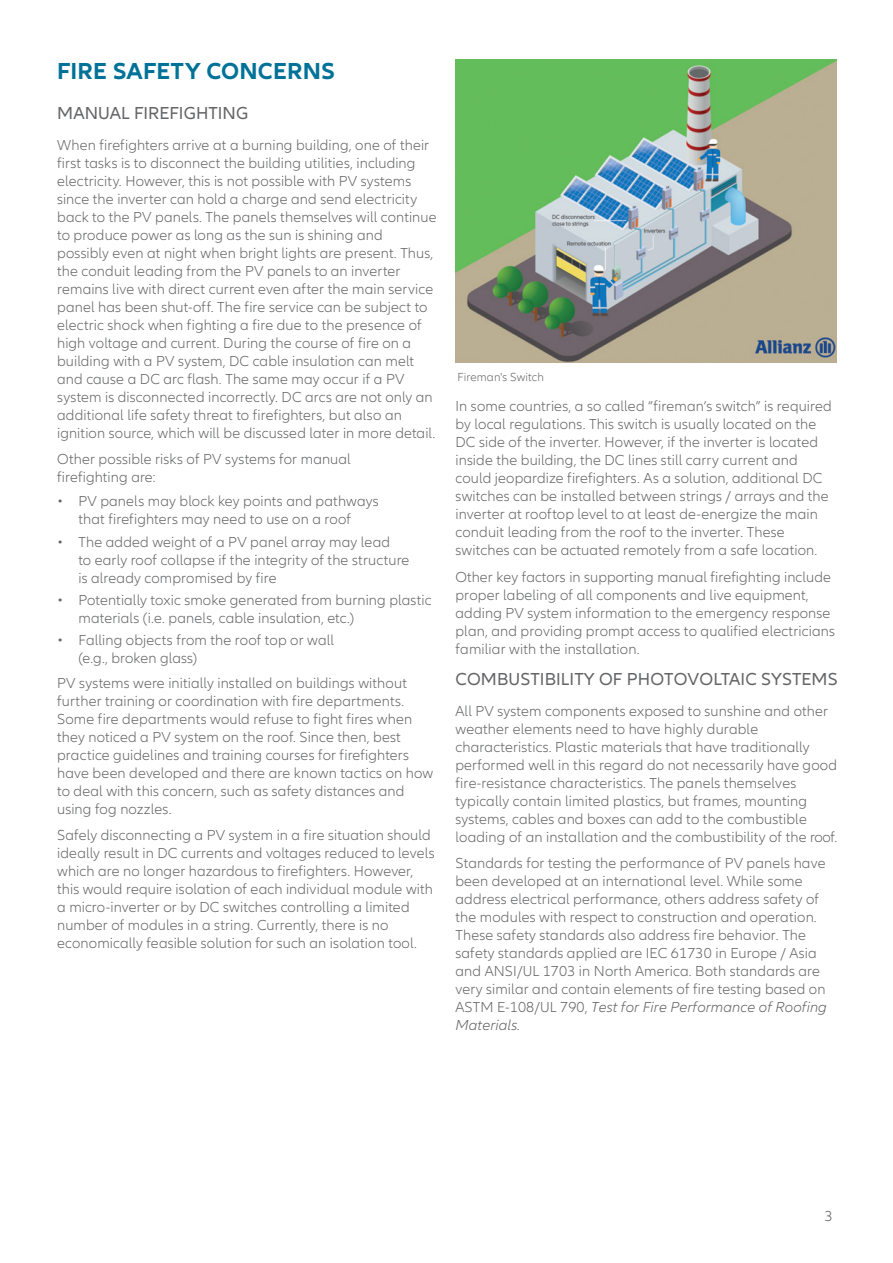
<style>
.page{position:relative;width:893px;height:1263px;background:#fff}
.page>*{position:absolute;margin:0;border:0;box-sizing:border-box;transform-origin:0 0}
.t1{font:700 24px "Allianz Neo";letter-spacing:.005em;color:#007197}
.t2{font:18px "Allianz Neo";letter-spacing:.005em;color:#636466}
.t3{font:300 15px/18px "Allianz Neo";letter-spacing:.01em;color:#636466}
.t4{font:300 15px "Allianz Neo";color:#5f5f5f}
.t5{font:300 12px "Allianz Neo";letter-spacing:.01em;color:#636466}
.s1{font-style:italic}
</style>
<div class="page">
<img style="left:455px;top:59px;width:381px;height:304px">
<h1 class="t1" style="left:57px;top:57px;width:279px">FIRE SAFETY CONCERNS</h1>
<p class="t2" style="left:57px;top:103px;width:193px">MANUAL FIREFIGHTING</p>
<p class="t3" style="left:57px;top:136px;width:381px">When firefighters arrive at a burning building, one of their first tasks is to disconnect the building utilities, including electricity. However, this is not possible with PV systems since the inverter can hold a charge and send electricity back to the PV panels. The panels themselves will continue to produce power as long as the sun is shining and possibly even at night when bright lights are present. Thus, the conduit leading from the PV panels to an inverter remains live with direct current even after the main service panel has been shut-off. The fire service can be subject to electric shock when fighting a fire due to the presence of high voltage and current. During the course of fire on a building with a PV system, DC cable insulation can melt and cause a DC arc flash. The same may occur if a PV system is disconnected incorrectly. DC arcs are not only an additional life safety threat to firefighters, but also an ignition source, which will be discussed later in more detail.</p>
<p class="t3" style="left:57px;top:450px;width:295px">Other possible risks of PV systems for manual firefighting are:</p>
<p class="t3" style="left:57px;top:493px;width:323px;text-align:center">• PV panels may block key points and pathways that firefighters may need to use on a roof</p>
<p class="t3" style="left:78px;top:533px;width:333px;text-indent:-21px">• The added weight of a PV panel array may lead<br>to early roof collapse if the integrity of the structure is already compromised by fire</p>
<p class="t3" style="left:78px;top:591px;width:355px;text-indent:-21px">• Potentially toxic smoke generated from burning plastic materials (i.e. panels, cable insulation, etc.)</p>
<p class="t3" style="left:78px;top:632px;width:257px;text-indent:-21px">• Falling objects from the roof top or wall (e.g., broken glass)</p>
<p class="t3" style="left:57px;top:674px;width:378px">PV systems were initially installed on buildings without further training or coordination with fire departments.<br>Some fire departments would refuse to fight fires when they noticed a PV system on the roof. Since then, best practice guidelines and training courses for firefighters have been developed and there are known tactics on how to deal with this concern, such as safety distances and using fog nozzles.</p>
<p class="t3" style="left:57px;top:826px;width:379px">Safely disconnecting a PV system in a fire situation should ideally result in DC currents and voltages reduced to levels which are no longer hazardous to firefighters. However, this would require isolation of each individual module with a micro-inverter or by DC switches controlling a limited number of modules in a string. Currently, there is no economically feasible solution for such an isolation tool.</p>
<p class="t5" style="left:457px;top:370px;width:88px">Fireman's Switch</p>
<p class="t3" style="left:455px;top:398px;width:378px">In some countries, a so called “fireman’s switch” is required by local regulations. This switch is usually located on the DC side of the inverter. However, if the inverter is located inside the building, the DC lines still carry current and could jeopardize firefighters. As a solution, additional DC switches can be installed between strings / arrays and the inverter at rooftop level to at least de-energize the main conduit leading from the roof to the inverter. These switches can be actuated remotely from a safe location.</p>
<p class="t3" style="left:455px;top:568px;width:381px">Other key factors in supporting manual firefighting include proper labeling of all components and live equipment, adding PV system information to the emergency response plan, and providing prompt access to qualified electricians familiar with the installation.</p>
<p class="t2" style="left:455px;top:669px;width:384px">COMBUSTIBILITY OF PHOTOVOLTAIC SYSTEMS</p>
<p class="t3" style="left:455px;top:702px;width:383px">All PV system components exposed to sunshine and other weather elements need to have highly durable characteristics. Plastic materials that have traditionally performed well in this regard do not necessarily have good fire-resistance characteristics. The panels themselves typically contain limited plastics, but frames, mounting systems, cables and boxes can add to the combustible loading of an installation and the combustibility of the roof.</p>
<p class="t3" style="left:455px;top:855px;width:373px">Standards for testing the performance of PV panels have been developed at an international level. While some address electrical performance, others address safety of the modules with respect to construction and operation.<br>These safety standards also address fire behavior. The safety standards applied are IEC 61730 in Europe / Asia and ANSI/UL 1703 in North America. Both standards are very similar and contain elements of fire testing based on ASTM E-108/UL 790, <span class="s1">Test for Fire Performance of Roofing Materials.</span></p>
<p class="t4" style="left:825px;top:1207px;width:10px">3</p>
</div>
